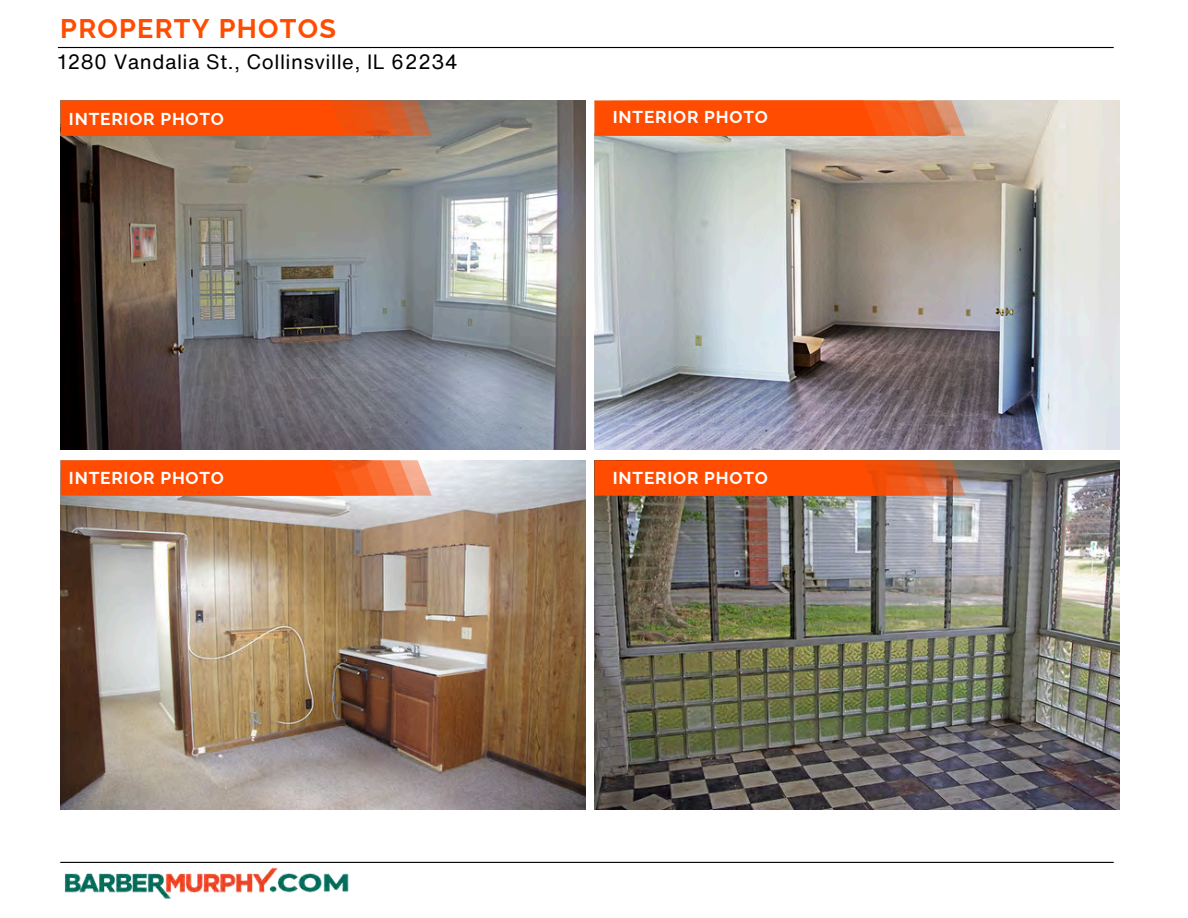
<style>
.page{position:relative;width:1188px;height:918px;background:#fff}
.page>*{position:absolute;margin:0;border:0;box-sizing:border-box;transform-origin:0 0}
.t1{font:700 27px "Raleway";letter-spacing:.045em;color:#ff4c00}
.t2{font:20.25px "Helvetica Now Text";letter-spacing:.025em;color:#000}
.t3{font:700 17.25px "Raleway";letter-spacing:.045em;color:#fff}
</style>
<div class="page">
<hr style="left:58px;top:47px;width:1056px;height:1px;background:#000">
<hr style="left:60px;top:862px;width:1054px;height:1px;background:#000">
<img style="left:64px;top:867px;width:285px;height:32px">
<img style="left:60px;top:101px;width:526px;height:348px">
<svg style="left:61px;top:101px;width:371px;height:35px"></svg>
<img style="left:60px;top:460px;width:526px;height:349px">
<svg style="left:61px;top:461px;width:371px;height:35px"></svg>
<img style="left:594px;top:101px;width:525px;height:348px">
<svg style="left:594px;top:101px;width:371px;height:35px"></svg>
<img style="left:594px;top:460px;width:525px;height:349px">
<svg style="left:594px;top:461px;width:371px;height:35px"></svg>
<h1 class="t1" style="left:60px;top:13px;width:277px">PROPERTY PHOTOS</h1>
<p class="t2" style="left:58px;top:47px;width:401px">1280 Vandalia St., Collinsville, IL 62234</p>
<p class="t3" style="left:69px;top:109px;width:157px">INTERIOR PHOTO</p>
<p class="t3" style="left:613px;top:107px;width:157px">INTERIOR PHOTO</p>
<p class="t3" style="left:69px;top:468px;width:157px">INTERIOR PHOTO</p>
<p class="t3" style="left:613px;top:468px;width:157px">INTERIOR PHOTO</p>
</div>
